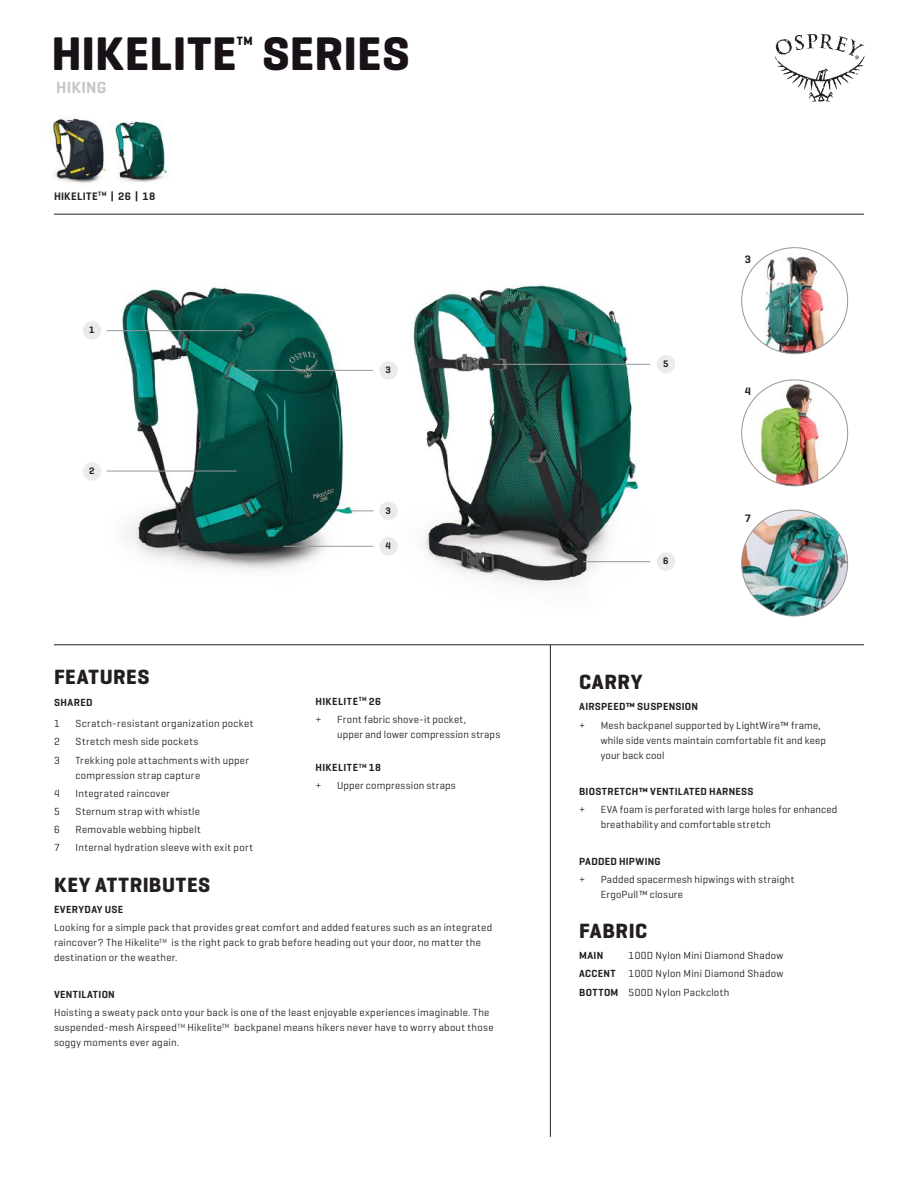
<style>
.page{position:relative;width:918px;height:1188px;background:#fff}
.page>*{position:absolute;margin:0;border:0;box-sizing:border-box;transform-origin:0 0}
.t1{font:700 48px "Geogrotesque";letter-spacing:.005em;color:#181117}
.t2{font:700 21px "Geogrotesque";letter-spacing:.025em;color:#241f1f}
.t3{font:600 16.5px "Geogrotesque";letter-spacing:.01em;color:#c7c6c7}
.t4{font:700 12.3px "Geogrotesque";color:#181117}
.t5{font:600 11.1px "Geogrotesque";letter-spacing:.03em;color:#241f1f}
.t6{font:600 10.95px "Geogrotesque";color:#241f1f}
.t7{font:10.5px/15px "Geogrotesque";letter-spacing:.025em;color:#241f1f}
.t8{font:600 10.5px/18.3px "Geogrotesque";letter-spacing:.03em;color:#241f1f}
.t9{font:600 9.6px "Geogrotesque";color:#241f1f}
.s1{font-weight:400}
.s2{font-weight:600}
</style>
<div class="page">
<img style="left:742px;top:510px;width:106px;height:106px;border-radius:53px">
<hr style="left:54px;top:214px;width:810px;height:1px;background:#241f1f">
<hr style="left:54px;top:645px;width:810px;height:1px;background:#241f1f">
<img style="left:742px;top:248px;width:106px;height:106px;border-radius:53px">
<img style="left:742px;top:380px;width:106px;height:106px;border-radius:53px">
<hr style="left:550px;top:645px;width:1px;height:492px;background:#241f1f">
<img style="left:114px;top:121px;width:55px;height:61px">
<img style="left:45px;top:118px;width:68px;height:65px">
<img style="left:413px;top:284px;width:262px;height:304px">
<img style="left:86px;top:214px;width:312px;height:358px">
<svg style="left:351px;top:511px;width:22px;height:1px"></svg>
<hr style="left:283px;top:546px;width:90px;height:1px;background:#969698">
<hr style="left:246px;top:370px;width:127px;height:1px;background:#969698">
<hr style="left:107px;top:330px;width:136px;height:1px;background:#969698">
<hr style="left:107px;top:471px;width:130px;height:1px;background:#969698">
<hr style="left:583px;top:561px;width:67px;height:1px;background:#969698">
<hr style="left:493px;top:364px;width:157px;height:1px;background:#969698">
<div style="left:379px;top:502px;width:19px;height:18px;background:#edeaeb;border-radius:50%"></div>
<div style="left:379px;top:537px;width:19px;height:19px;background:#edeaeb;border-radius:50%"></div>
<div style="left:379px;top:361px;width:19px;height:19px;background:#edeaeb;border-radius:50%"></div>
<div style="left:83px;top:321px;width:18px;height:19px;background:#edeaeb;border-radius:50%"></div>
<div style="left:83px;top:462px;width:18px;height:19px;background:#edeaeb;border-radius:50%"></div>
<div style="left:657px;top:552px;width:18px;height:19px;background:#edeaeb;border-radius:50%"></div>
<div style="left:657px;top:355px;width:18px;height:18px;background:#edeaeb;border-radius:50%"></div>
<svg style="left:775px;top:34px;width:90px;height:68px"></svg>
<h1 class="t1" style="left:51px;top:23px;width:187px">HIKELITE</h1>
<p class="t4" style="left:237px;top:33px;width:17px">TM</p>
<h1 class="t1" style="left:262px;top:23px;width:149px">SERIES</h1>
<h3 class="t3" style="left:56px;top:77px;width:52px">HIKING</h3>
<p class="t5" style="left:54px;top:189px;width:103px">HIKELITE<sup>TM</sup> | 26 | 18</p>
<p class="t9" style="left:89px;top:324px;width:7px">1</p>
<p class="t9" style="left:89px;top:465px;width:7px">2</p>
<h2 class="t2" style="left:54px;top:664px;width:97px">FEATURES</h2>
<p class="t8" style="left:54px;top:693px;width:40px">SHARED</p>
<p class="t7" style="left:54px;top:716px;width:7px">1</p>
<p class="t7" style="left:76px;top:716px;width:179px">Scratch-resistant organization pocket</p>
<p class="t7" style="left:54px;top:734px;width:7px">2</p>
<p class="t7" style="left:76px;top:734px;width:124px">Stretch mesh side pockets</p>
<p class="t7" style="left:54px;top:752px;width:7px">3</p>
<p class="t7" style="left:76px;top:752px;width:175px">Trekking pole attachments with upper compression strap capture</p>
<p class="t7" style="left:54px;top:785px;width:7px">4</p>
<p class="t7" style="left:76px;top:785px;width:96px">Integrated raincover</p>
<p class="t7" style="left:54px;top:804px;width:7px">5</p>
<p class="t7" style="left:76px;top:804px;width:126px">Sternum strap with whistle</p>
<p class="t7" style="left:54px;top:822px;width:7px">6</p>
<p class="t7" style="left:76px;top:822px;width:127px">Removable webbing hipbelt</p>
<p class="t7" style="left:54px;top:840px;width:7px">7</p>
<p class="t7" style="left:76px;top:840px;width:179px">Internal hydration sleeve with exit port</p>
<p class="t9" style="left:386px;top:364px;width:7px">3</p>
<p class="t9" style="left:386px;top:505px;width:7px">3</p>
<p class="t9" style="left:386px;top:540px;width:7px">4</p>
<p class="t8" style="left:316px;top:692px;width:67px">HIKELITE<sup>TM</sup> 26 <span class="s1">+</span></p>
<p class="t7" style="left:337px;top:712px;width:165px">Front fabric shove-it pocket,<br>upper and lower compression straps</p>
<p class="t8" style="left:316px;top:758px;width:67px">HIKELITE<sup>TM</sup> 18 <span class="s1">+</span></p>
<p class="t7" style="left:337px;top:778px;width:120px">Upper compression straps</p>
<h2 class="t2" style="left:54px;top:871px;width:158px">KEY ATTRIBUTES</h2>
<p class="t8" style="left:54px;top:900px;width:71px">EVERYDAY USE</p>
<p class="t7" style="left:54px;top:920px;width:440px">Looking for a simple pack that provides great comfort and added features such as an integrated raincover? The Hikelite<sup>TM</sup> is the right pack to grab before heading out your door, no matter the destination or the weather.</p>
<p class="t8" style="left:54px;top:985px;width:62px">VENTILATION</p>
<p class="t7" style="left:54px;top:1005px;width:441px">Hoisting a sweaty pack onto your back is one of the least enjoyable experiences imaginable. The suspended-mesh Airspeed<sup>TM</sup> Hikelite<sup>TM</sup> backpanel means hikers never have to worry about those soggy moments ever again.</p>
<p class="t9" style="left:663px;top:358px;width:7px">5</p>
<p class="t9" style="left:663px;top:555px;width:7px">6</p>
<p class="t6" style="left:745px;top:252px;width:8px">3</p>
<p class="t6" style="left:745px;top:384px;width:8px">4</p>
<p class="t6" style="left:745px;top:512px;width:8px">7</p>
<h2 class="t2" style="left:579px;top:669px;width:65px">CARRY</h2>
<p class="t8" style="left:579px;top:698px;width:120px">AIRSPEED™ SUSPENSION</p>
<p class="t7" style="left:579px;top:717px;width:8px">+</p>
<p class="t7" style="left:601px;top:717px;width:227px">Mesh backpanel supported by LightWire™ frame, while side vents maintain comfortable fit and keep your back cool</p>
<p class="t8" style="left:579px;top:782px;width:176px">BIOSTRETCH™ VENTILATED HARNESS</p>
<p class="t7" style="left:579px;top:802px;width:8px">+</p>
<p class="t7" style="left:601px;top:802px;width:238px">EVA foam is perforated with large holes for enhanced breathability and comfortable stretch</p>
<p class="t8" style="left:579px;top:852px;width:83px">PADDED HIPWING</p>
<p class="t7" style="left:579px;top:872px;width:8px">+</p>
<p class="t7" style="left:601px;top:872px;width:195px">Padded spacermesh hipwings with straight<br>ErgoPull™ closure</p>
<h2 class="t2" style="left:579px;top:917px;width:70px">FABRIC</h2>
<p class="t8" style="left:579px;top:946px;width:26px">MAIN</p>
<p class="t7" style="left:579px;top:946px;width:206px;line-height:18.3px;text-align:justify;text-indent:50px">100D Nylon Mini Diamond Shadow <span class="s2">ACCENT</span> 100D Nylon Mini Diamond Shadow <span class="s2">BOTTOM</span> 500D Nylon Packcloth</p>
</div>
